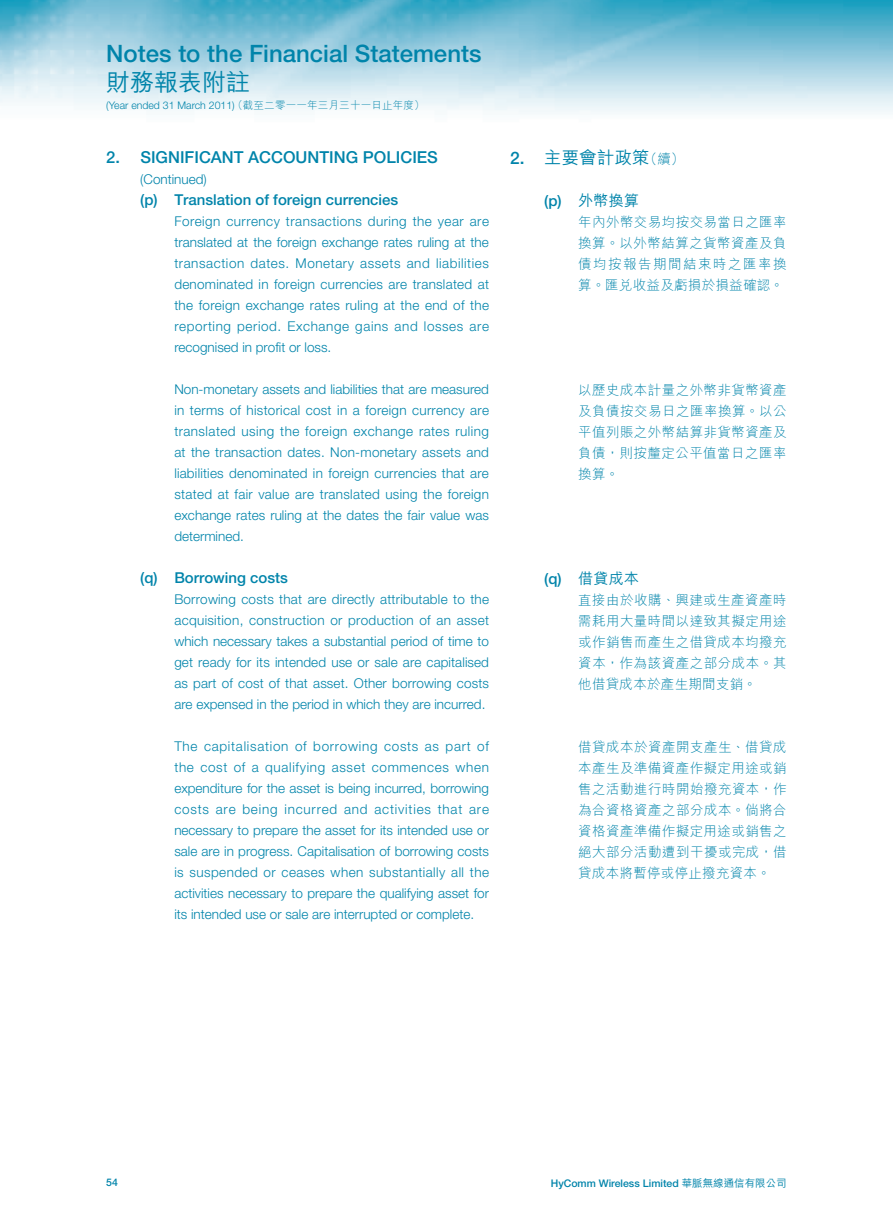
<style>
.page{position:relative;width:893px;height:1212px;background:#fff}
.page>*{position:absolute;margin:0;border:0;box-sizing:border-box;transform-origin:0 0}
.t1{font:500 24px "Helvetica Neue LT Std";color:#0084aa}
.t2{font:24px "M Hei HK Medium B5 pc H";color:#0084aa}
.t3{font:17.25px "M Hei HK Medium B5 pc H";letter-spacing:.02em;color:#0084aa}
.t4{font:500 16.5px "Helvetica Neue LT Std";color:#0084aa}
.t5{font:500 15px "Helvetica Neue LT Std";color:#0084aa}
.t6{font:15px "M Hei HK Medium B5 pc H";letter-spacing:.02em;color:#0084aa}
.t7{font:300 13.5px/21px "Helvetica Neue LT Std";color:#0084aa;text-align:justify}
.t8{font:13.5px/21px "M Hei HK Light B5 pc H";letter-spacing:.03em;color:#0084aa;text-align:justify}
.t9{font:300 10.5px "Helvetica Neue LT Std";color:#0084aa}
.t10{font:500 10.5px "Helvetica Neue LT Std";color:#0084aa}
.s1{font-family:"M Hei HK Light B5 pc H";font-weight:400}
.s2{font-family:"Helvetica Neue LT Std";font-weight:500}
.s3{font-family:"M Hei HK Light B5 pc H";font-size:13.5px}
.s4{font-family:"M Hei HK Medium B5 pc H";font-weight:400}
</style>
<div class="page">
<img style="left:0;top:0;width:892px;height:114px">
<img style="left:892px;top:0;width:1px;height:1212px">
<h1 class="t1" style="left:106px;top:45px;width:377px">Notes to the Financial Statements</h1>
<h1 class="t2" style="left:106px;top:73px;width:145px">財務報表附註</h1>
<p class="t9" style="left:106px;top:102px;width:320px">(Year ended 31 March 2011) <span class="s1">（截至二零一一年三月三十一日止年度）</span></p>
<p class="t4" style="left:106px;top:151px;width:333px">2. SIGNIFICANT ACCOUNTING POLICIES</p>
<p class="t7" style="left:140px;top:170px;width:68px">(Continued)</p>
<p class="t5" style="left:140px;top:194px;width:260px">(p) Translation of foreign currencies</p>
<p class="t7" style="left:174px;top:212px;width:316px">Foreign currency transactions during the year are translated at the foreign exchange rates ruling at the transaction dates. Monetary assets and liabilities denominated in foreign currencies are translated at the foreign exchange rates ruling at the end of the reporting period. Exchange gains and losses are recognised in profit or loss.</p>
<p class="t7" style="left:174px;top:380px;width:316px">Non-monetary assets and liabilities that are measured in terms of historical cost in a foreign currency are translated using the foreign exchange rates ruling at the transaction dates. Non-monetary assets and liabilities denominated in foreign currencies that are stated at fair value are translated using the foreign exchange rates ruling at the dates the fair value was determined.</p>
<p class="t5" style="left:140px;top:572px;width:149px">(q) Borrowing costs</p>
<p class="t7" style="left:174px;top:590px;width:316px">Borrowing costs that are directly attributable to the acquisition, construction or production of an asset which necessary takes a substantial period of time to get ready for its intended use or sale are capitalised as part of cost of that asset. Other borrowing costs are expensed in the period in which they are incurred.</p>
<p class="t7" style="left:174px;top:737px;width:316px">The capitalisation of borrowing costs as part of the cost of a qualifying asset commences when expenditure for the asset is being incurred, borrowing costs are being incurred and activities that are necessary to prepare the asset for its intended use or sale are in progress. Capitalisation of borrowing costs is suspended or ceases when substantially all the activities necessary to prepare the qualifying asset for its intended use or sale are interrupted or complete.</p>
<p class="t3" style="left:510px;top:151px;width:176px"><span class="s2">2.</span> 主要會計政策<span class="s3">（續）</span></p>
<p class="t6" style="left:544px;top:195px;width:96px"><span class="s2">(p)</span> 外幣換算</p>
<p class="t8" style="left:578px;top:213px;width:210px">年內外幣交易均按交易當日之匯率換算。以外幣結算之貨幣資產及負債均按報告期間結束時之匯率換算。匯兌收益及虧損於損益確認。</p>
<p class="t8" style="left:578px;top:381px;width:210px">以歷史成本計量之外幣非貨幣資產及負債按交易日之匯率換算。以公平值列賬之外幣結算非貨幣資產及負債，則按釐定公平值當日之匯率換算。</p>
<p class="t6" style="left:544px;top:573px;width:96px"><span class="s2">(q)</span> 借貸成本</p>
<p class="t8" style="left:578px;top:591px;width:210px">直接由於收購、興建或生產資產時需耗用大量時間以達致其擬定用途或作銷售而產生之借貸成本均撥充資本，作為該資產之部分成本。其他借貸成本於產生期間支銷。</p>
<p class="t8" style="left:578px;top:739px;width:210px">借貸成本於資產開支產生、借貸成本產生及準備資產作擬定用途或銷售之活動進行時開始撥充資本，作為合資格資產之部分成本。倘將合資格資產準備作擬定用途或銷售之絕大部分活動遭到干擾或完成，借貸成本將暫停或停止撥充資本。</p>
<p class="t10" style="left:106px;top:1179px;width:13px">54</p>
<p class="t10" style="left:551px;top:1179px;width:237px">HyComm Wireless Limited <span class="s4">華脈無線通信有限公司</span></p>
</div>
